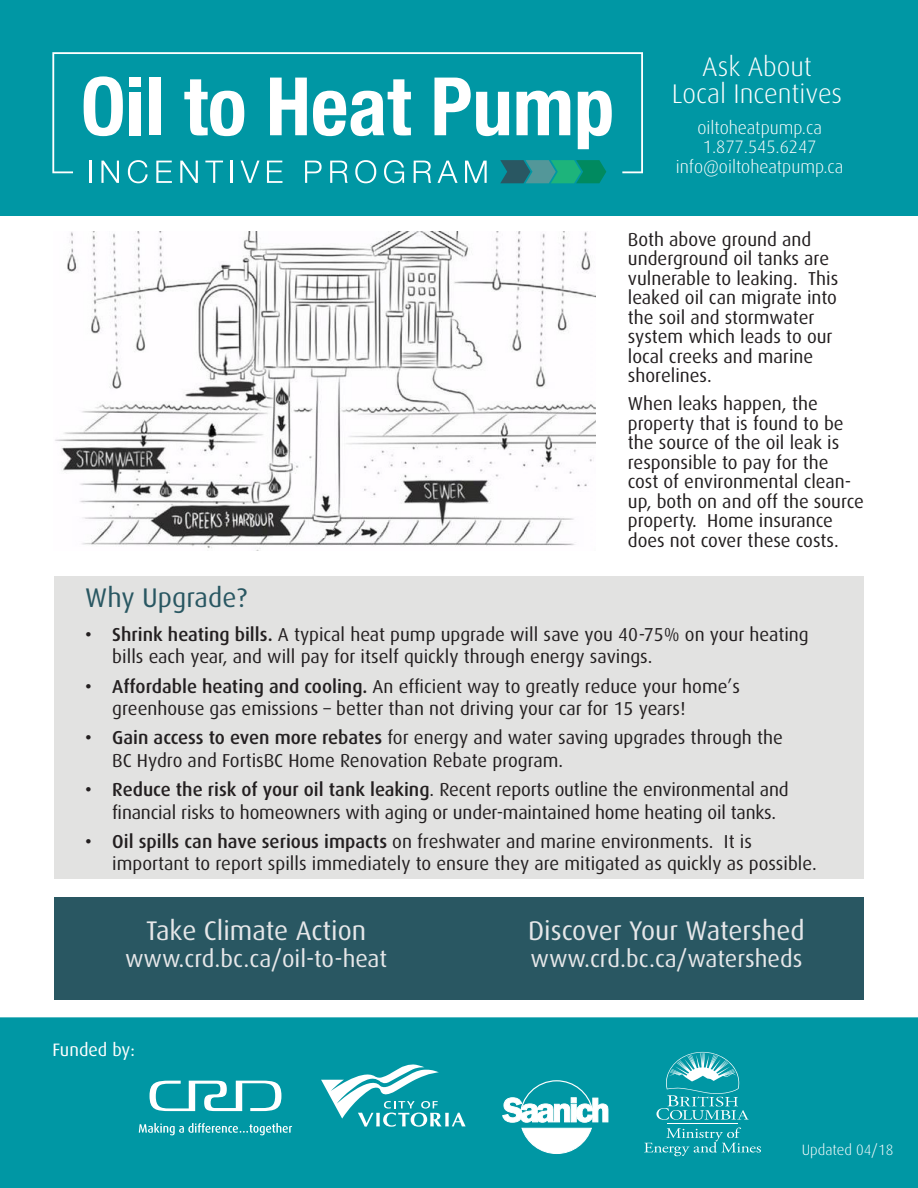
<style>
.page{position:relative;width:918px;height:1188px;background:#fff}
.page>*{position:absolute;margin:0;border:0;box-sizing:border-box;transform-origin:0 0}
.t1{font:27px "Dax OT";color:#e6e7e9}
.header_2{font:300 27px/27px "Dax OT";color:#fff;text-align:center}
.t2{font:27px "Dax OT";color:#295762}
.t3{font:24px "Dax OT";color:#e6e7e9}
.footer_contact{font:18.75px/19.5px "Dax OT";color:#231f20}
.footer_contact-2{font:300 18px "Dax OT";color:#fff}
.t4{font:18px "Dax OT";color:#fff}
.footer_contact-3{font:300 15px "Dax OT";color:#fff}
.s1{font-weight:500}
</style>
<div class="page">
<div style="left:0;top:0;width:918px;height:216px;background:#0097a4"></div>
<div style="left:0;top:1017px;width:918px;height:171px;background:#0097a4"></div>
<svg style="left:500px;top:173px;width:106px;height:10px"></svg>
<svg style="left:52px;top:52px;width:591px;height:121px;fill:#0097a4"></svg>
<svg style="left:180px;top:161px;width:18px;height:22px"></svg>
<svg style="left:101px;top:161px;width:18px;height:22px"></svg>
<svg style="left:156px;top:161px;width:16px;height:22px"></svg>
<svg style="left:128px;top:160px;width:20px;height:23px"></svg>
<hr style="left:89px;top:161px;width:2px;height:22px;background:#fff">
<svg style="left:384px;top:160px;width:20px;height:23px"></svg>
<svg style="left:330px;top:161px;width:18px;height:22px"></svg>
<svg style="left:355px;top:160px;width:21px;height:23px"></svg>
<svg style="left:414px;top:161px;width:17px;height:22px"></svg>
<svg style="left:438px;top:161px;width:20px;height:22px"></svg>
<svg style="left:465px;top:161px;width:22px;height:22px"></svg>
<svg style="left:305px;top:161px;width:17px;height:22px"></svg>
<hr style="left:231px;top:161px;width:2px;height:22px;background:#fff">
<svg style="left:205px;top:161px;width:18px;height:22px"></svg>
<svg style="left:241px;top:161px;width:19px;height:22px"></svg>
<svg style="left:267px;top:161px;width:16px;height:22px"></svg>
<svg style="left:150px;top:1081px;width:131px;height:30px"></svg>
<svg style="left:139px;top:1123px;width:153px;height:12px;background:#41b1bb"></svg>
<svg style="left:502px;top:1080px;width:107px;height:74px"></svg>
<hr style="left:668px;top:1124px;width:70px;height:1px;background:#fff">
<svg style="left:644px;top:1128px;width:117px;height:28px;background:#21a4af"></svg>
<svg style="left:656px;top:1052px;width:93px;height:68px;background:#2ea9b4"></svg>
<svg style="left:321px;top:1065px;width:145px;height:62px"></svg>
<div style="left:54px;top:577px;width:810px;height:302px;background:#e2e2e1"></div>
<div style="left:54px;top:898px;width:810px;height:102px;background:#295762"></div>
<img style="left:55px;top:231px;width:541px;height:319px">
<p class="header_2" style="left:672px;top:48px;width:172px">Ask About<br>Local Incentives</p>
<p class="footer_contact-2" style="left:697px;top:111px;width:126px">oiltoheatpump.ca</p>
<p class="footer_contact-2" style="left:703px;top:130px;width:115px">1.877.545.6247</p>
<p class="footer_contact-2" style="left:676px;top:150px;width:169px">info@oiltoheatpump.ca</p>
<p class="footer_contact" style="left:628px;top:226px;width:212px">Both above ground and underground oil tanks are vulnerable to leaking. This leaked oil can migrate into the soil and stormwater system which leads to our local creeks and marine shorelines.</p>
<p class="footer_contact" style="left:628px;top:391px;width:238px">When leaks happen, the property that is found to be the source of the oil leak is responsible to pay for the<br>cost of environmental clean&shy;up, both on and off the source property. Home insurance does not cover these costs.</p>
<p class="t2" style="left:85px;top:572px;width:163px">Why Upgrade?</p>
<p class="footer_contact" style="left:112px;top:620px;width:698px;line-height:22.5px;text-indent:-27px"><span class="s1">• Shrink heating bills.</span> A typical heat pump upgrade will save you 40-75% on your heating bills each year, and will pay for itself quickly through energy savings.</p>
<p class="footer_contact" style="left:112px;top:672px;width:629px;line-height:22.5px;text-indent:-27px"><span class="s1">• Affordable heating and cooling.</span> An efficient way to greatly reduce your home’s greenhouse gas emissions – better than not driving your car for 15 years!</p>
<p class="footer_contact" style="left:112px;top:723px;width:672px;line-height:22.5px;text-indent:-27px"><span class="s1">• Gain access to even more rebates</span> for energy and water saving upgrades through the<br>BC Hydro and FortisBC Home Renovation Rebate program.</p>
<p class="footer_contact" style="left:112px;top:775px;width:678px;line-height:22.5px;text-indent:-27px"><span class="s1">• Reduce the risk of your oil tank leaking</span>. Recent reports outline the environmental and financial risks to homeowners with aging or under-maintained home heating oil tanks.</p>
<p class="footer_contact" style="left:112px;top:827px;width:706px;line-height:22.5px;text-indent:-27px"><span class="s1">• Oil spills can have serious impacts</span> on freshwater and marine environments. It is important to report spills immediately to ensure they are mitigated as quickly as possible.</p>
<p class="t1" style="left:146px;top:905px;width:222px">Take Climate Action</p>
<p class="t3" style="left:125px;top:936px;width:264px">www.crd.bc.ca/oil-to-heat</p>
<p class="t4" style="left:52px;top:1033px;width:84px">Funded by:</p>
<p class="t1" style="left:528px;top:905px;width:278px">Discover Your Watershed</p>
<p class="t3" style="left:531px;top:936px;width:273px">www.crd.bc.ca/watersheds</p>
<p class="footer_contact-3" style="left:802px;top:1136px;width:93px">Updated 04/18</p>
</div>
